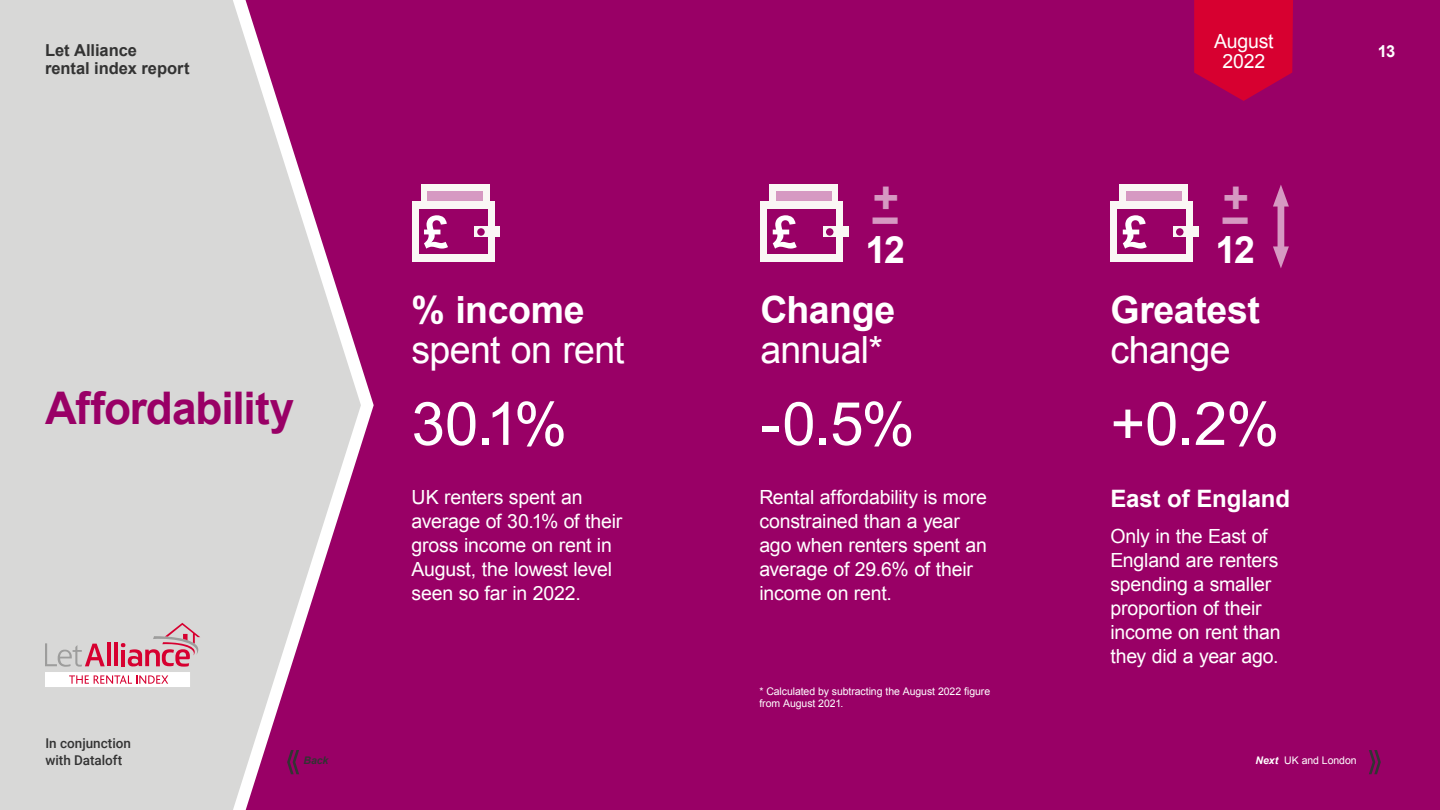
<style>
.page{position:relative;width:1440px;height:810px;background:#906}
.page>*{position:absolute;margin:0;border:0;box-sizing:border-box;transform-origin:0 0}
.t1{font:60px "Arial";color:#fff}
.t2{font:700 45px "Arial";letter-spacing:-.025em;color:#906}
.t3{font:700 45px "Arial";color:#d699c2}
.t4{font:700 37.5px "Arial";letter-spacing:-.01em;color:#fff}
.t5{font:37.5px "Arial";letter-spacing:-.02em;color:#fff}
.t6{font:700 24px "Arial";letter-spacing:-.005em;color:#fff}
.t7{font:19.5px/24px "Arial";letter-spacing:-.01em;color:#fff}
.t8{font:700 16.5px/18.8px "Arial";letter-spacing:-.005em;color:#333}
.t9{font:700 16.5px "Arial";color:#fff}
.t10{font:500 13.5px/16.5px "Roboto";color:#333}
.t11{font:10.5px/12px "Arial";letter-spacing:-.005em;color:#fff}
.t12{font:italic 700 10.5px "Arial";color:#333}
.s1{font-weight:700;font-style:italic}
</style>
<div class="page">
<svg style="left:0;top:0;width:361px;height:810px;background:#d0b9c7"></svg>
<svg style="left:1194px;top:0;width:99px;height:101px;background:#cd0037"></svg>
<div style="left:421px;top:185px;width:68px;height:54px;background:#faf7f5"></div>
<div style="left:427px;top:192px;width:56px;height:40px;background:#d699c2"></div>
<div style="left:412px;top:202px;width:82px;height:60px;background:#faf7f5"></div>
<div style="left:419px;top:210px;width:68px;height:44px;background:#906"></div>
<div style="left:474px;top:227px;width:26px;height:10px;background:#faf7f5"></div>
<div style="left:477px;top:228px;width:8px;height:8px;background:#906;border-radius:50%"></div>
<svg style="left:424px;top:215px;width:24px;height:34px"></svg>
<div style="left:770px;top:185px;width:68px;height:54px;background:#faf7f5"></div>
<div style="left:776px;top:192px;width:56px;height:40px;background:#d699c2"></div>
<div style="left:760px;top:202px;width:83px;height:60px;background:#faf7f5"></div>
<div style="left:768px;top:210px;width:68px;height:44px;background:#906"></div>
<div style="left:823px;top:227px;width:25px;height:10px;background:#faf7f5"></div>
<div style="left:826px;top:228px;width:7px;height:8px;background:#906;border-radius:50%"></div>
<svg style="left:773px;top:215px;width:24px;height:34px"></svg>
<div style="left:1120px;top:185px;width:68px;height:54px;background:#faf7f5"></div>
<div style="left:1126px;top:192px;width:56px;height:40px;background:#d699c2"></div>
<div style="left:1110px;top:202px;width:83px;height:60px;background:#faf7f5"></div>
<div style="left:1118px;top:210px;width:68px;height:44px;background:#906"></div>
<div style="left:1173px;top:227px;width:26px;height:10px;background:#faf7f5"></div>
<div style="left:1176px;top:228px;width:8px;height:8px;background:#906;border-radius:50%"></div>
<svg style="left:1123px;top:215px;width:24px;height:34px"></svg>
<div style="left:1278px;top:197px;width:6px;height:59px;background:#d699c2"></div>
<svg style="left:1273px;top:185px;width:16px;height:22px"></svg>
<svg style="left:1273px;top:246px;width:16px;height:22px"></svg>
<svg style="left:45px;top:643px;width:60px;height:24px"></svg>
<hr style="left:107px;top:643px;width:3px;height:23px;background:#d70030">
<hr style="left:114px;top:643px;width:4px;height:23px;background:#d70030">
<svg style="left:121px;top:623px;width:83px;height:44px;background:#d5a5af"></svg>
<div style="left:45px;top:672px;width:145px;height:15px;background:#fff"></div>
<svg style="left:69px;top:675px;width:99px;height:9px"></svg>
<svg style="left:1369px;top:750px;width:12px;height:24px"></svg>
<svg style="left:287px;top:750px;width:12px;height:24px"></svg>
<p class="t8" style="left:45px;top:41px;width:146px">Let Alliance<br>rental index report</p>
<h2 class="t2" style="left:45px;top:379px;width:251px">Affordability</h2>
<p class="t10" style="left:45px;top:735px;width:87px">In conjunction with Dataloft</p>
<p class="t12" style="left:303px;top:754px;width:27px">Back</p>
<p class="t7" style="left:1214px;top:32px;width:61px;line-height:19.5px;text-align:center">August<br>2022</p>
<p class="t9" style="left:1378px;top:40px;width:19px">13</p>
<h2 class="t3" style="left:873px;top:178px;width:28px">+–</h2>
<h2 class="t3" style="left:1223px;top:178px;width:28px">+–</h2>
<h3 class="t4" style="left:865px;top:225px;width:41px">12</h3>
<h3 class="t4" style="left:1216px;top:225px;width:41px">12</h3>
<h3 class="t4" style="left:412px;top:285px;width:175px">% income</h3>
<h3 class="t5" style="left:412px;top:325px;width:215px">spent on rent</h3>
<h1 class="t1" style="left:412px;top:385px;width:157px">30.1%</h1>
<h1 class="t1" style="left:760px;top:385px;width:156px">-0.5%</h1>
<h1 class="t1" style="left:1110px;top:385px;width:171px">+0.2%</h1>
<h3 class="t4" style="left:760px;top:285px;width:137px">Change</h3>
<h3 class="t5" style="left:760px;top:325px;width:124px">annual*</h3>
<h3 class="t4" style="left:1110px;top:285px;width:151px">Greatest</h3>
<h3 class="t5" style="left:1110px;top:325px;width:122px">change</h3>
<p class="t7" style="left:412px;top:485px;width:212px">UK renters spent an average of 30.1% of their gross income on rent in<br>August, the lowest level seen so far in 2022.</p>
<p class="t7" style="left:759px;top:485px;width:229px">Rental affordability is more constrained than a year ago when renters spent an average of 29.6% of their income on rent.</p>
<p class="t11" style="left:759px;top:685px;width:232px">* Calculated by subtracting the August 2022 figure from August 2021.</p>
<p class="t6" style="left:1110px;top:483px;width:181px">East of England</p>
<p class="t7" style="left:1110px;top:524px;width:172px">Only in the East of<br>England are renters spending a smaller proportion of their income on rent than they did a year ago.</p>
<p class="t11" style="left:1255px;top:755px;width:103px"><span class="s1">Next</span> UK and London</p>
</div>
